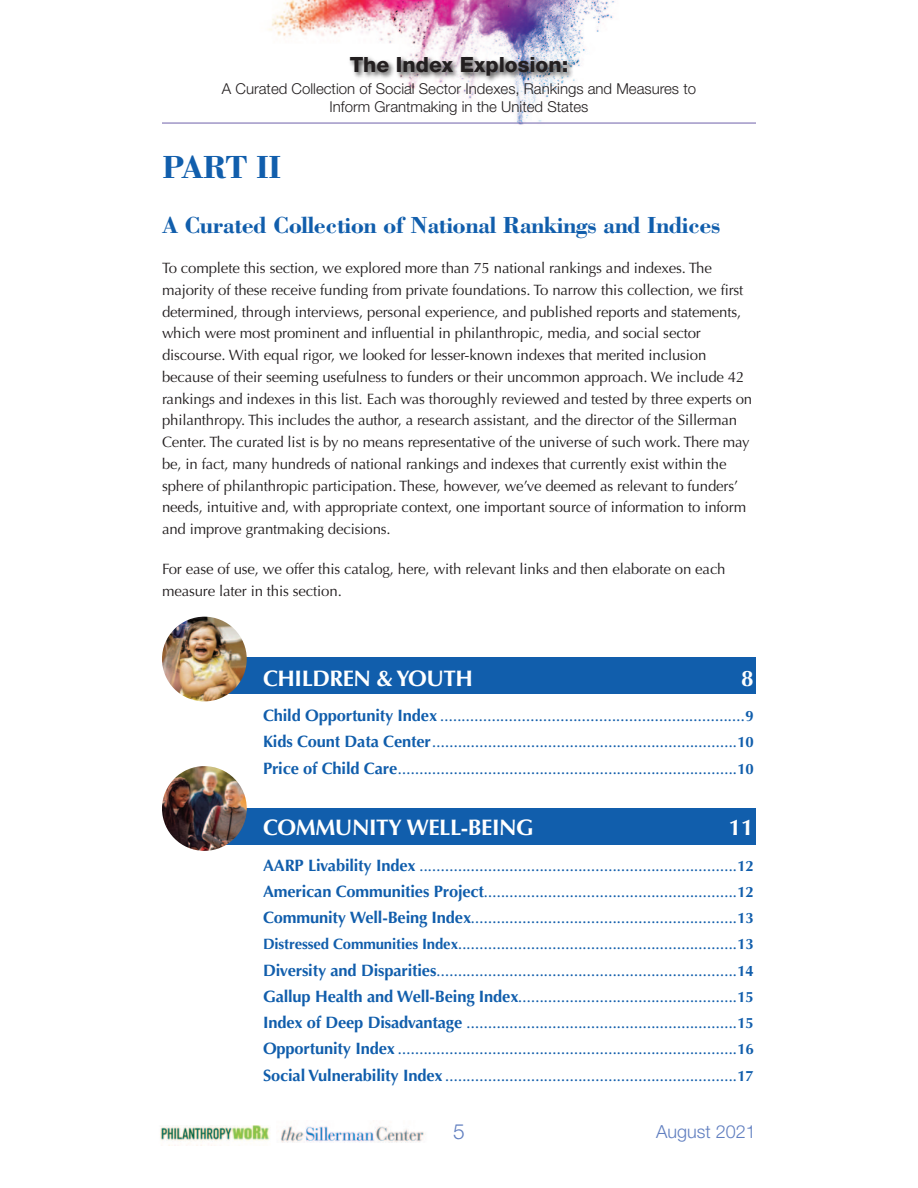
<style>
.page{position:relative;width:918px;height:1188px;background:#fff}
.page>*{position:absolute;margin:0;border:0;box-sizing:border-box;transform-origin:0 0}
.t1{font:700 33px "Bodoni";letter-spacing:-.03em;color:#115eac}
.t2{font:700 24px "Bodoni";letter-spacing:-.02em;color:#115eac}
.t3{font:700 22.5px "Optima";letter-spacing:-.02em;color:#fff}
.t4{font:800 21px "Helvetica Neue";color:#231f20}
.t5{font:300 21px "Helvetica Neue";color:#617fc0}
.t6{font:300 18px "Helvetica Neue";color:#617fc0}
.t7{font:15px/21.8px "Optima";letter-spacing:-.01em;color:#231f20}
.t8{font:300 15px/18px "Helvetica Neue";color:#231f20;text-align:center}
.t9{font:700 12px "Optima";color:#115eac}
.s1{font-size:16.5px}
.s2{font-size:15px}
</style>
<div class="page">
<img style="left:231px;top:0;width:422px;height:125px">
<img style="left:281px;top:1126px;width:143px;height:16px">
<hr style="left:162px;top:123px;width:594px;height:1px;background:#7062ab">
<img style="left:160px;top:1125px;width:110px;height:21px">
<img style="left:231px;top:46px;width:422px;height:66px">
<div style="left:226px;top:657px;width:530px;height:37px;background:#115eac"></div>
<div style="left:226px;top:808px;width:530px;height:37px;background:#115eac"></div>
<img style="left:162px;top:617px;width:85px;height:84px">
<img style="left:162px;top:766px;width:85px;height:85px;border-radius:50%">
<p class="t4" style="left:350px;top:57px;width:220px">The Index Explosion:</p>
<p class="t8" style="left:222px;top:82px;width:476px">A Curated Collection of Social Sector Indexes, Rankings and Measures to<br>Inform Grantmaking in the United States</p>
<p class="t1" style="left:162px;top:155px;width:121px">PART II</p>
<p class="t2" style="left:162px;top:217px;width:560px">A Curated Collection of National Rankings and Indices</p>
<p class="t7" style="left:162px;top:257px;width:592px">To complete this section, we explored more than 75 national rankings and indexes. The majority of these receive funding from private foundations. To narrow this collection, we first determined, through interviews, personal experience, and published reports and statements, which were most prominent and influential in philanthropic, media, and social sector discourse. With equal rigor, we looked for lesser-known indexes that merited inclusion because of their seeming usefulness to funders or their uncommon approach. We include 42 rankings and indexes in this list. Each was thoroughly reviewed and tested by three experts on philanthropy. This includes the author, a research assistant, and the director of the Sillerman Center. The curated list is by no means representative of the universe of such work. There may be, in fact, many hundreds of national rankings and indexes that currently exist within the sphere of philanthropic participation. These, however, we’ve deemed as relevant to funders’ needs, intuitive and, with appropriate context, one important source of information to inform and improve grantmaking decisions.</p>
<p class="t7" style="left:162px;top:558px;width:565px">For ease of use, we offer this catalog, here, with relevant links and then elaborate on each measure later in this section.</p>
<p class="t3" style="left:263px;top:665px;width:211px">CHILDREN &amp; YOUTH</p>
<p class="t3" style="left:741px;top:665px;width:14px">8</p>
<p class="t9" style="left:263px;top:710px;width:492px"><span class="s1">Child Opportunity Index</span> .......................................................................<span class="s2">9</span></p>
<p class="t9" style="left:263px;top:736px;width:492px"><span class="s1">Kids Count Data Center</span>.......................................................................<span class="s2">10</span></p>
<p class="t9" style="left:263px;top:763px;width:492px"><span class="s1">Price of Child Care</span>...............................................................................<span class="s2">10</span></p>
<p class="t3" style="left:263px;top:815px;width:272px">COMMUNITY WELL-BEING</p>
<p class="t3" style="left:729px;top:815px;width:26px">11</p>
<p class="t9" style="left:263px;top:859px;width:492px"><span class="s1">AARP Livability Index</span> ..........................................................................<span class="s2">12</span></p>
<p class="t9" style="left:263px;top:886px;width:492px"><span class="s1">American Communities Project</span>...........................................................<span class="s2">12</span></p>
<p class="t9" style="left:263px;top:912px;width:492px"><span class="s1">Community Well-Being Index</span>..............................................................<span class="s2">13</span></p>
<p class="t9" style="left:263px;top:938px;width:492px"><span class="s2">Distressed Communities Index</span>.................................................................<span class="s2">13</span></p>
<p class="t9" style="left:263px;top:964px;width:492px"><span class="s1">Diversity and Disparities</span>......................................................................<span class="s2">14</span></p>
<p class="t9" style="left:263px;top:991px;width:492px"><span class="s1">Gallup Health and Well-Being Index</span>...................................................<span class="s2">15</span></p>
<p class="t9" style="left:263px;top:1017px;width:492px"><span class="s1">Index of Deep Disadvantage</span> ...............................................................<span class="s2">15</span></p>
<p class="t9" style="left:263px;top:1043px;width:492px"><span class="s1">Opportunity Index</span> ...............................................................................<span class="s2">16</span></p>
<p class="t9" style="left:263px;top:1069px;width:492px"><span class="s1">Social Vulnerability Index</span> ....................................................................<span class="s2">17</span></p>
<p class="t5" style="left:453px;top:1124px;width:13px">5</p>
<p class="t6" style="left:656px;top:1125px;width:101px">August 2021</p>
</div>
